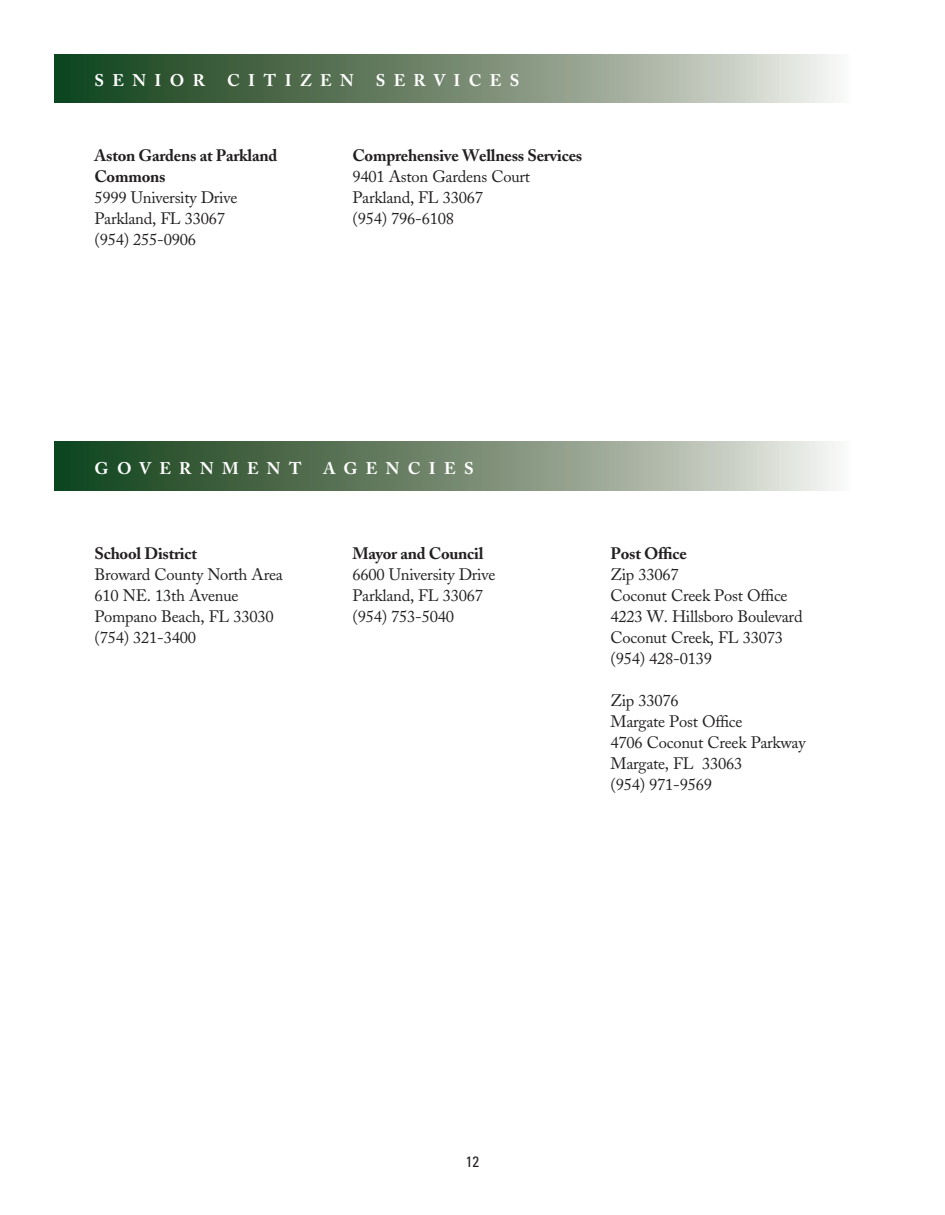
<style>
.page{position:relative;width:945px;height:1215px;background:#fff}
.page>*{position:absolute;margin:0;border:0;box-sizing:border-box;transform-origin:0 0}
.t1{font:700 16.8px "Adobe Caslon";letter-spacing:.5em;color:#fff}
.t2{font:16.5px/21px "Adobe Caslon";letter-spacing:-.015em;color:#231f20}
.t3{font:700 16.5px/21px "Adobe Caslon";letter-spacing:-.015em;color:#231f20}
.t4{font:condensed 15px "Univers";color:#231f20}
</style>
<div class="page">
<svg style="left:54px;top:54px;width:781px;height:49px;background:#778d75"></svg>
<svg style="left:54px;top:442px;width:781px;height:48px;background:#778d75"></svg>
<p class="t1" style="left:94px;top:70px;width:112px">SENIOR</p>
<p class="t1" style="left:227px;top:70px;width:128px">CITIZEN</p>
<p class="t1" style="left:376px;top:70px;width:145px">SERVICES</p>
<p class="t3" style="left:94px;top:145px;width:184px">Aston Gardens at Parkland<br>Commons</p>
<p class="t2" style="left:94px;top:187px;width:144px">5999 University Drive<br>Parkland, FL 33067 (954) 255-0906</p>
<p class="t3" style="left:352px;top:145px;width:231px">Comprehensive Wellness Services</p>
<p class="t2" style="left:352px;top:166px;width:179px">9401 Aston Gardens Court<br>Parkland, FL 33067<br>(954) 796-6108</p>
<p class="t1" style="left:94px;top:458px;width:209px">GOVERNMENT</p>
<p class="t1" style="left:324px;top:458px;width:152px">AGENCIES</p>
<p class="t3" style="left:94px;top:543px;width:104px">School District</p>
<p class="t2" style="left:94px;top:564px;width:190px">Broward County North Area<br>610 NE. 13th Avenue<br>Pompano Beach, FL 33030 (754) 321-3400</p>
<p class="t3" style="left:352px;top:543px;width:133px">Mayor and Council</p>
<p class="t2" style="left:352px;top:564px;width:144px">6600 University Drive<br>Parkland, FL 33067 (954) 753-5040</p>
<p class="t3" style="left:610px;top:543px;width:78px">Post Office</p>
<p class="t2" style="left:610px;top:564px;width:194px">Zip 33067<br>Coconut Creek Post Office<br>4223 W. Hillsboro Boulevard<br>Coconut Creek, FL 33073 (954) 428-0139</p>
<p class="t2" style="left:610px;top:690px;width:197px">Zip 33076<br>Margate Post Office<br>4706 Coconut Creek Parkway<br>Margate, FL 33063<br>(954) 971-9569</p>
<p class="t4" style="left:466px;top:1152px;width:15px">12</p>
</div>
